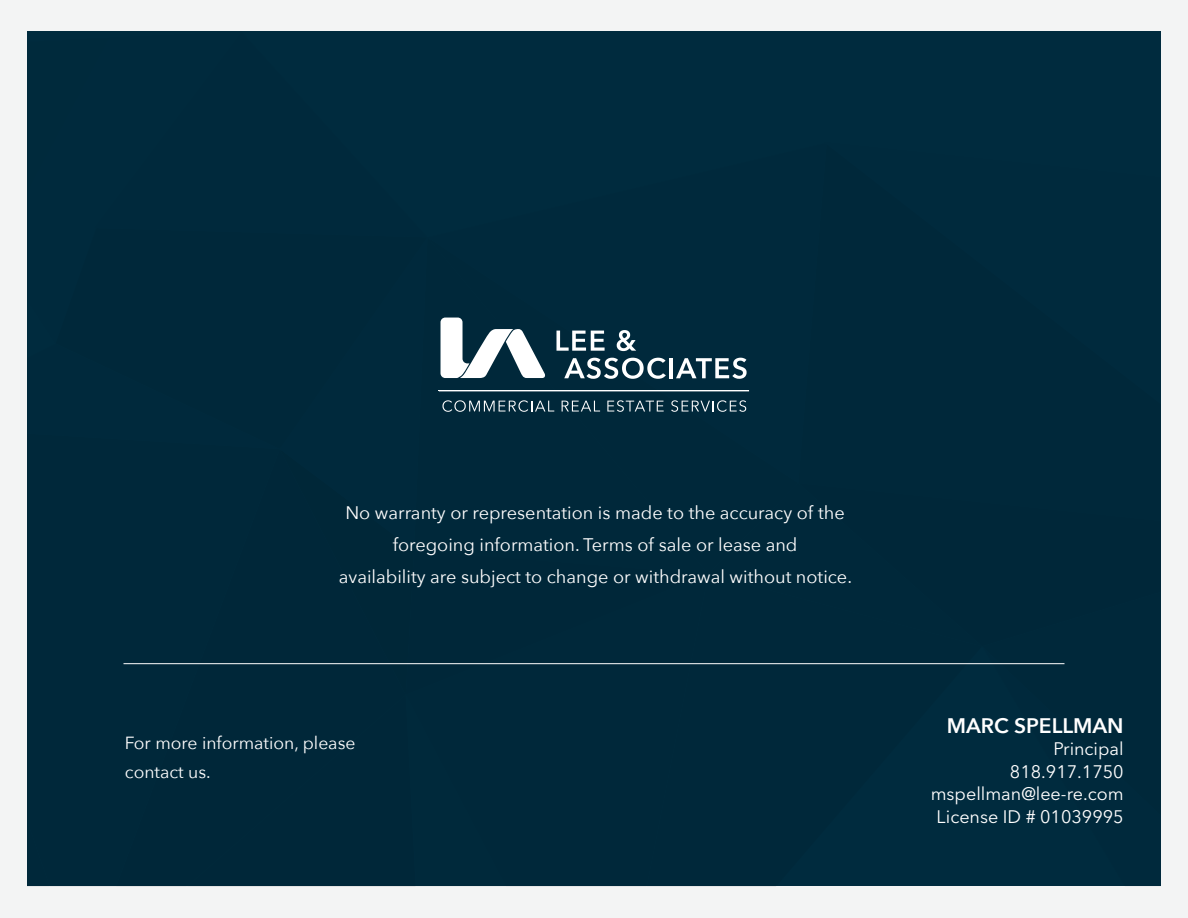
<style>
.page{position:relative;width:1188px;height:918px;background:#f3f4f4}
.page>*{position:absolute;margin:0;border:0;box-sizing:border-box;transform-origin:0 0}
.t1{font:600 21px "Avenir Next";color:#fff}
.t2{font:18.15px/32.2px "Avenir Next";color:#fff;text-align:center}
.t3{font:18px/22.5px "Avenir Next LT Pro";color:#fff;text-align:right}
.t4{font:17.55px/29px "Avenir Next";color:#fff}
</style>
<div class="page">
<div style="left:28px;top:32px;width:1133px;height:854px;background:#002b3e"></div>
<hr style="left:124px;top:663px;width:940px;height:1px;background:#fff">
<svg style="left:123px;top:318px;width:624px;height:347px"></svg>
<hr style="left:439px;top:391px;width:310px;height:1px;background:#fff">
<p class="t2" style="left:339px;top:496px;width:515px">No warranty or representation is made to the accuracy of the foregoing information. Terms of sale or lease and<br>availability are subject to change or withdrawal without notice.</p>
<p class="t4" style="left:125px;top:728px;width:232px">For more information, please contact us.</p>
<p class="t1" style="left:947px;top:707px;width:178px">MARC SPELLMAN</p>
<p class="t3" style="left:931px;top:737px;width:194px">Principal<br>818.917.1750 mspellman@lee-re.com<br>License ID # 01039995</p>
</div>
